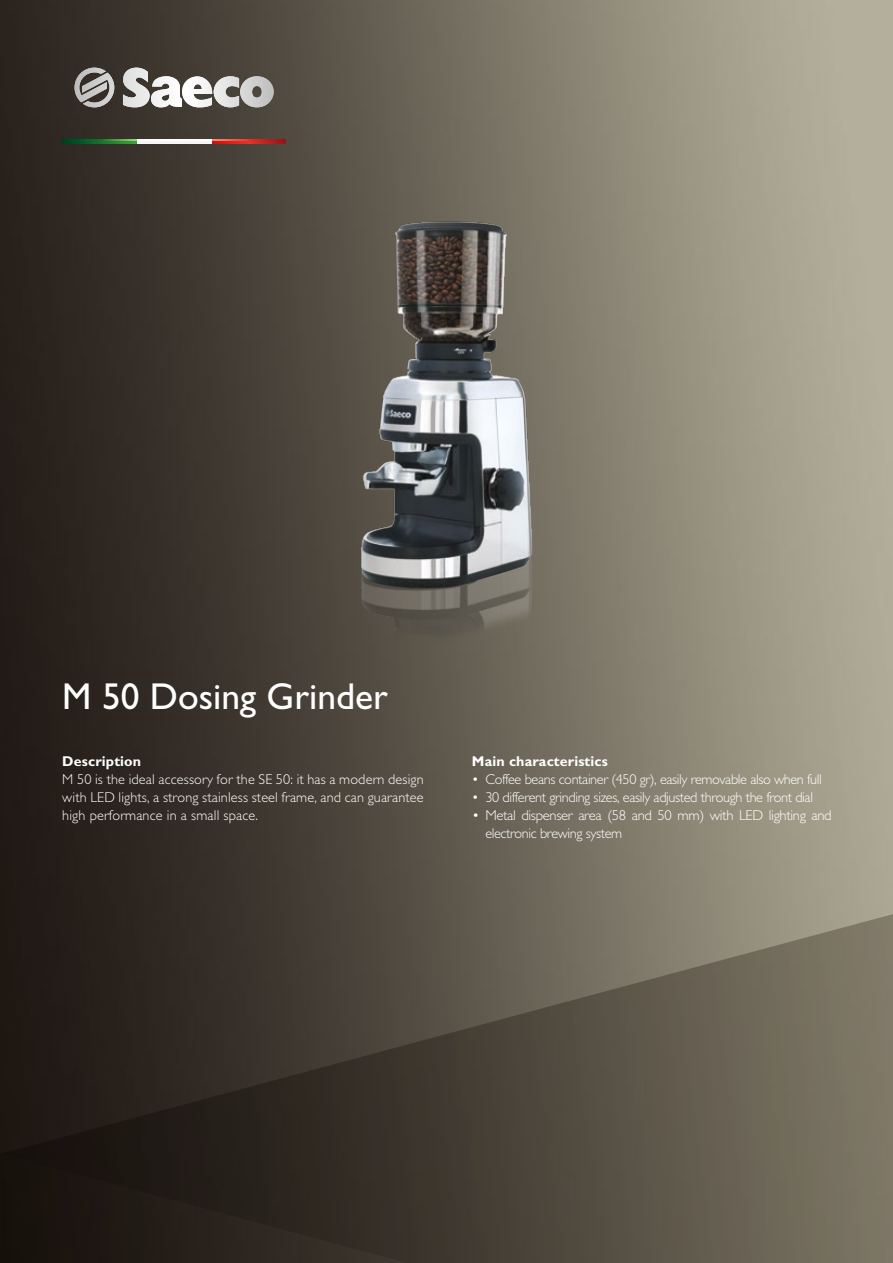
<style>
.page{position:relative;width:893px;height:1263px;background:#fff}
.page>*{position:absolute;margin:0;border:0;box-sizing:border-box;transform-origin:0 0}
.t1{font:37.5px "Gill Sans Std";color:#fff}
.t2{font:300 14.25px/17.9px "Gill Sans Std";letter-spacing:-.025em;color:#fff;text-align:justify}
.t3{font:700 14.25px "Gill Sans Std";letter-spacing:.01em;color:#fff}
</style>
<div class="page">
<img style="left:0;top:0;width:893px;height:911px">
<svg style="left:0;top:911px;width:893px;height:352px;background:#514a40"></svg>
<svg style="left:0;top:1154px;width:453px;height:109px;background:#28221c"></svg>
<svg style="left:75px;top:68px;width:199px;height:39px"></svg>
<svg style="left:62px;top:139px;width:75px;height:4px"></svg>
<hr style="left:137px;top:139px;width:75px;height:4px;background:#f6f6f6">
<svg style="left:212px;top:139px;width:74px;height:4px"></svg>
<img style="left:63px;top:140px;width:74px;height:1px">
<hr style="left:137px;top:140px;width:75px;height:1px;background:#fcfcfc">
<img style="left:212px;top:140px;width:74px;height:1px">
<img style="left:344px;top:213px;width:204px;height:490px">
<h1 class="t1" style="left:62px;top:674px;width:327px">M 50 Dosing Grinder</h1>
<p class="t3" style="left:62px;top:753px;width:80px">Description</p>
<p class="t2" style="left:62px;top:770px;width:363px">M 50 is the ideal accessory for the SE 50: it has a modern design with LED lights, a strong stainless steel frame, and can guarantee high performance in a small space.</p>
<p class="t3" style="left:472px;top:753px;width:137px">Main characteristics</p>
<p class="t2" style="left:472px;top:770px;width:351px">• Coffee beans container (450 gr), easily removable also when full</p>
<p class="t2" style="left:472px;top:788px;width:343px">• 30 different grinding sizes, easily adjusted through the front dial</p>
<p class="t2" style="left:485px;top:806px;width:348px;text-indent:-13px">• Metal dispenser area (58 and 50 mm) with LED lighting and electronic brewing system</p>
</div>
